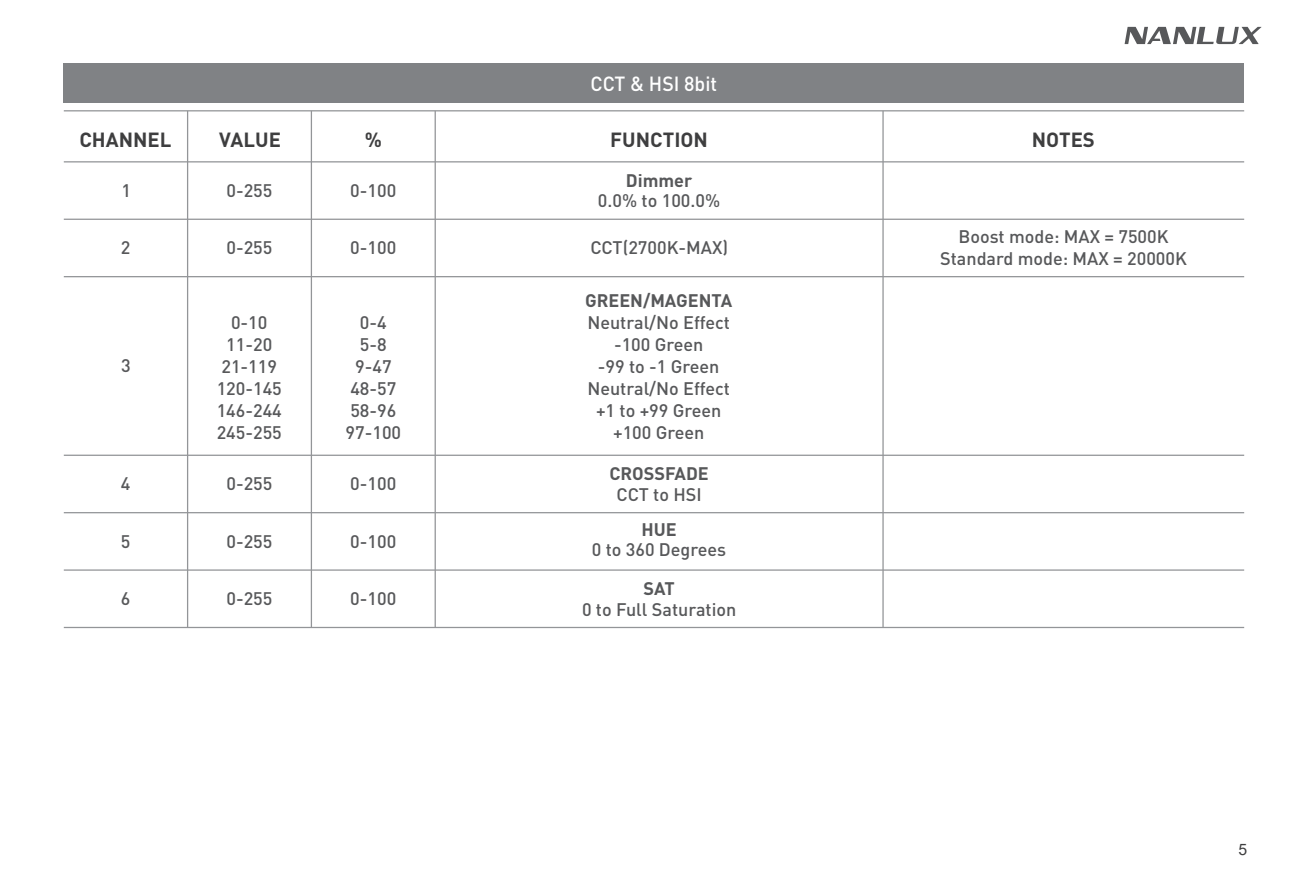
<style>
.page{position:relative;width:1308px;height:893px;background:#fff}
.page>*{position:absolute;margin:0;border:0;box-sizing:border-box;transform-origin:0 0}
.t1{font:700 20.25px "DIN Pro";color:#3e3e3f}
.t2{font:500 20.25px "DIN Pro";color:#fff;scale:.96 1}
.t3{font:500 18px/21.8px "DIN Pro";color:#57585a;text-align:center}
.t4{font:700 18px "DIN Pro";color:#57585a}
.t5{font:15.75px "Arial";color:#3e3e3f}
</style>
<div class="page">
<div style="left:64px;top:64px;width:1180px;height:39px;background:#808285"></div>
<hr style="left:64px;top:110px;width:1180px;height:1px;background:#939598">
<hr style="left:64px;top:161px;width:1180px;height:1px;background:#939598">
<hr style="left:64px;top:219px;width:1180px;height:1px;background:#939598">
<hr style="left:64px;top:276px;width:1180px;height:1px;background:#939598">
<hr style="left:64px;top:512px;width:1180px;height:1px;background:#939598">
<hr style="left:64px;top:455px;width:1180px;height:1px;background:#939598">
<hr style="left:187px;top:111px;width:1px;height:516px;background:#939598">
<hr style="left:311px;top:111px;width:1px;height:516px;background:#939598">
<hr style="left:434px;top:111px;width:2px;height:516px;background:#939598">
<hr style="left:882px;top:111px;width:1px;height:516px;background:#939598">
<hr style="left:64px;top:569px;width:1180px;height:2px;background:#939598">
<hr style="left:64px;top:627px;width:1180px;height:1px;background:#939598">
<svg style="left:1124px;top:27px;width:137px;height:17px"></svg>
<p class="t2" style="left:590px;top:70px;width:133px">CCT &amp; HSI 8bit</p>
<p class="t1" style="left:79px;top:126px;width:94px">CHANNEL</p>
<p class="t1" style="left:219px;top:126px;width:63px">VALUE</p>
<p class="t1" style="left:365px;top:126px;width:19px">%</p>
<p class="t1" style="left:610px;top:126px;width:99px">FUNCTION</p>
<p class="t1" style="left:1031px;top:126px;width:65px">NOTES</p>
<p class="t3" style="left:121px;top:179px;width:11px">1</p>
<p class="t3" style="left:226px;top:179px;width:48px">0-255</p>
<p class="t3" style="left:350px;top:179px;width:48px">0-100</p>
<p class="t3" style="left:121px;top:236px;width:11px">2</p>
<p class="t3" style="left:226px;top:236px;width:48px">0-255</p>
<p class="t3" style="left:350px;top:236px;width:48px">0-100</p>
<p class="t3" style="left:121px;top:354px;width:11px">3</p>
<p class="t3" style="left:217px;top:311px;width:67px">0-10<br>11-20<br>21-119<br>120-145<br>146-244<br>245-255</p>
<p class="t3" style="left:345px;top:311px;width:57px">0-4<br>5-8<br>9-47<br>48-57<br>58-96<br>97-100</p>
<p class="t3" style="left:121px;top:472px;width:11px">4</p>
<p class="t3" style="left:226px;top:472px;width:48px">0-255</p>
<p class="t3" style="left:350px;top:472px;width:48px">0-100</p>
<p class="t3" style="left:121px;top:530px;width:11px">5</p>
<p class="t3" style="left:226px;top:530px;width:48px">0-255</p>
<p class="t3" style="left:350px;top:530px;width:48px">0-100</p>
<p class="t3" style="left:121px;top:587px;width:11px">6</p>
<p class="t3" style="left:226px;top:587px;width:48px">0-255</p>
<p class="t3" style="left:350px;top:587px;width:48px">0-100</p>
<p class="t4" style="left:626px;top:168px;width:68px">Dimmer</p>
<p class="t3" style="left:598px;top:189px;width:124px">0.0% to 100.0%</p>
<p class="t3" style="left:590px;top:236px;width:139px">CCT(2700K-MAX)</p>
<p class="t4" style="left:585px;top:289px;width:148px">GREEN/MAGENTA</p>
<p class="t3" style="left:587px;top:311px;width:144px">Neutral/No Effect -100 Green<br>-99 to -1 Green<br>Neutral/No Effect +1 to +99 Green +100 Green</p>
<p class="t4" style="left:609px;top:461px;width:101px">CROSSFADE</p>
<p class="t3" style="left:616px;top:483px;width:87px">CCT to HSI</p>
<p class="t4" style="left:641px;top:517px;width:37px">HUE</p>
<p class="t3" style="left:592px;top:538px;width:136px">0 to 360 Degrees</p>
<p class="t4" style="left:643px;top:576px;width:33px">SAT</p>
<p class="t3" style="left:582px;top:597px;width:156px">0 to Full Saturation</p>
<p class="t3" style="left:940px;top:225px;width:248px">Boost mode: MAX = 7500K<br>Standard mode: MAX = 20000K</p>
<p class="t5" style="left:1238px;top:838px;width:10px">5</p>
</div>
